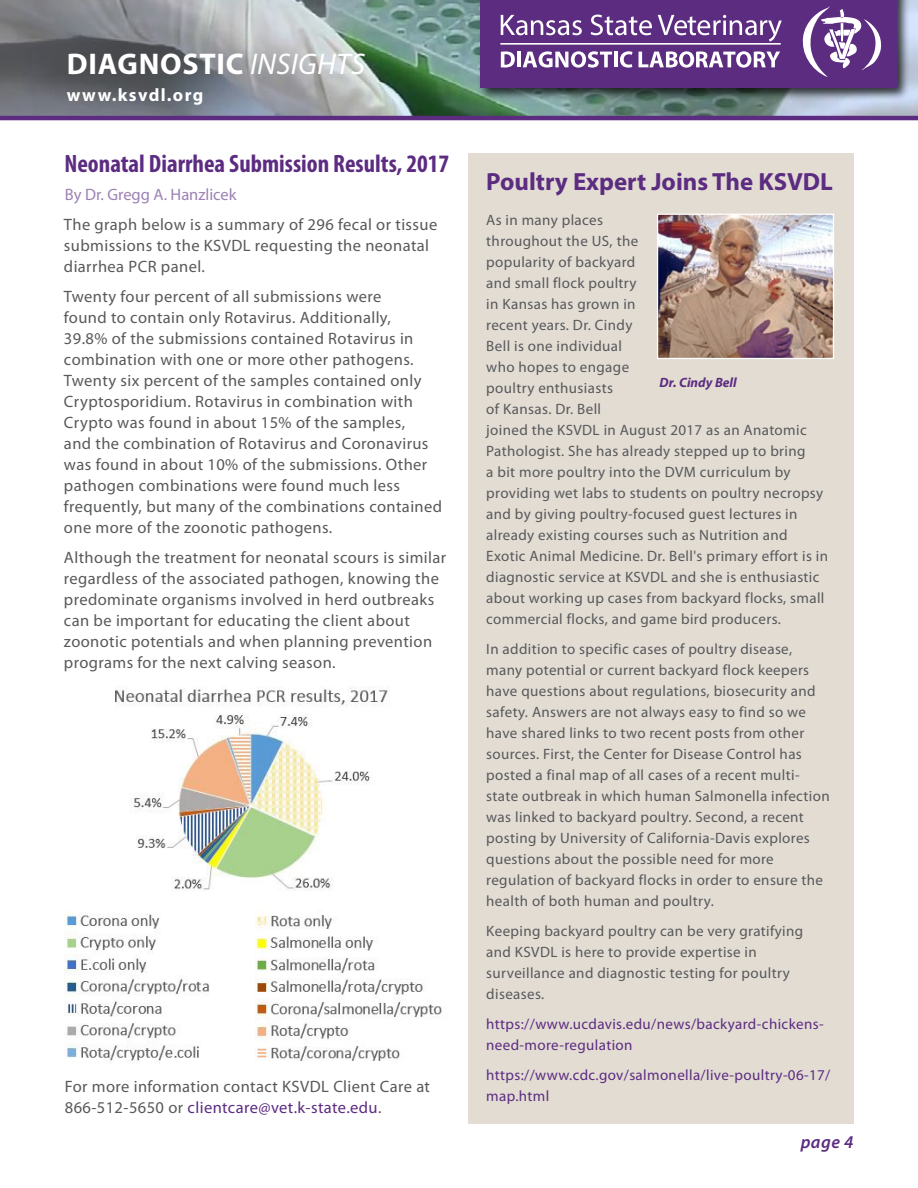
<style>
.page{position:relative;width:918px;height:1188px;background:#fff}
.page>*{position:absolute;margin:0;border:0;box-sizing:border-box;transform-origin:0 0}
.t1{font:700 30px "Myriad Pro";letter-spacing:.025em;color:#fff}
.t2{font:700 condensed 25.2px "Myriad Pro";color:#5c2c81}
.t3{font:700 24.9px "Myriad Pro";color:#5c2c81}
.t4{font:700 18px "Myriad Pro";letter-spacing:.075em;color:#fff}
.t5{font:italic 600 18px "Myriad Pro";color:#5c2c81}
.t6{font:16.5px/21px "Myriad Pro";letter-spacing:.025em;color:#58595b}
.t7{font:16.5px "Myriad Pro";color:#9d81b4}
.t8{font:15px/21px "Myriad Pro";letter-spacing:.025em;color:#58595b}
.t9{font:15px/21px "Myriad Pro";letter-spacing:.025em;color:#5c2c81}
.t10{font:italic 700 13.5px "Myriad Pro";color:#5c2c81}
.s1{font-weight:400;font-style:italic}
.s2{color:#5c2c81}
</style>
<div class="page">
<svg style="left:0;top:0;width:918px;height:120px;background:#7f898d"></svg>
<div style="left:478px;top:0;width:433px;height:101px;background:#000;opacity:.75"></div>
<div style="left:481px;top:0;width:416px;height:87px;background:#5c2c81"></div>
<svg style="left:501px;top:51px;width:14px;height:17px"></svg>
<hr style="left:517px;top:52px;width:4px;height:15px;background:#fff">
<svg style="left:523px;top:51px;width:89px;height:17px"></svg>
<hr style="left:614px;top:52px;width:4px;height:15px;background:#fff">
<svg style="left:620px;top:51px;width:13px;height:17px"></svg>
<svg style="left:639px;top:51px;width:141px;height:17px"></svg>
<svg style="left:501px;top:15px;width:81px;height:20px"></svg>
<svg style="left:591px;top:15px;width:61px;height:20px"></svg>
<svg style="left:658px;top:15px;width:124px;height:27px"></svg>
<hr style="left:500px;top:43px;width:281px;height:2px;background:#fff">
<img style="left:802px;top:6px;width:80px;height:71px">
<div style="left:468px;top:153px;width:386px;height:970px;background:#e2dcd3"></div>
<img style="left:659px;top:216px;width:173px;height:141px">
<div style="left:657px;top:214px;width:177px;height:145px;border:1px solid #fff"></div>
<img style="left:115px;top:686px;width:273px;height:205px">
<img style="left:65px;top:913px;width:144px;height:151px">
<img style="left:255px;top:910px;width:187px;height:151px">
<h1 class="t1" style="left:67px;top:47px;width:300px">DIAGNOSTIC <span class="s1">INSIGHTS</span></h1>
<p class="t4" style="left:67px;top:85px;width:138px">www.ksvdl.org</p>
<h2 class="t2" style="left:64px;top:150px;width:386px">Neonatal Diarrhea Submission Results, 2017</h2>
<p class="t7" style="left:65px;top:186px;width:173px">By Dr. Gregg A. Hanzlicek</p>
<p class="t6" style="left:64px;top:214px;width:375px">The graph below is a summary of 296 fecal or tissue submissions to the KSVDL requesting the neonatal diarrhea PCR panel.</p>
<p class="t6" style="left:64px;top:286px;width:380px">Twenty four percent of all submissions were<br>found to contain only Rotavirus. Additionally,<br>39.8% of the submissions contained Rotavirus in combination with one or more other pathogens.<br>Twenty six percent of the samples contained only Cryptosporidium. Rotavirus in combination with Crypto was found in about 15% of the samples,<br>and the combination of Rotavirus and Coronavirus was found in about 10% of the submissions. Other pathogen combinations were found much less frequently, but many of the combinations contained one more of the zoonotic pathogens.</p>
<p class="t6" style="left:64px;top:547px;width:384px">Although the treatment for neonatal scours is similar regardless of the associated pathogen, knowing the predominate organisms involved in herd outbreaks can be important for educating the client about zoonotic potentials and when planning prevention programs for the next calving season.</p>
<p class="t6" style="left:65px;top:1077px;width:367px">For more information contact KSVDL Client Care at<br>866-512-5650 or <span class="s2">clientcare@vet.k-state.edu</span>.</p>
<h3 class="t3" style="left:486px;top:168px;width:348px">Poultry Expert Joins The KSVDL</h3>
<p class="t8" style="left:486px;top:210px;width:343px">As in many places<br>throughout the US, the<br>popularity of backyard<br>and small flock poultry<br>in Kansas has grown in<br>recent years. Dr. Cindy<br>Bell is one individual<br>who hopes to engage<br>poultry enthusiasts<br>of Kansas. Dr. Bell<br>joined the KSVDL in August 2017 as an Anatomic Pathologist. She has already stepped up to bring<br>a bit more poultry into the DVM curriculum by providing wet labs to students on poultry necropsy and by giving poultry-focused guest lectures in already existing courses such as Nutrition and Exotic Animal Medicine. Dr. Bell's primary effort is in diagnostic service at KSVDL and she is enthusiastic about working up cases from backyard flocks, small commercial flocks, and game bird producers.</p>
<p class="t8" style="left:486px;top:639px;width:345px">In addition to specific cases of poultry disease, many potential or current backyard flock keepers have questions about regulations, biosecurity and safety. Answers are not always easy to find so we have shared links to two recent posts from other sources. First, the Center for Disease Control has posted a final map of all cases of a recent multi&shy;state outbreak in which human Salmonella infection was linked to backyard poultry. Second, a recent posting by University of California-Davis explores questions about the possible need for more regulation of backyard flocks in order to ensure the health of both human and poultry.</p>
<p class="t8" style="left:486px;top:921px;width:318px">Keeping backyard poultry can be very gratifying and KSVDL is here to provide expertise in surveillance and diagnostic testing for poultry diseases.</p>
<p class="t9" style="left:486px;top:1014px;width:339px">https://www.ucdavis.edu/news/backyard-chickens&shy;need-more-regulation</p>
<p class="t9" style="left:486px;top:1065px;width:346px">https://www.cdc.gov/salmonella/live-poultry-06-17/ map.html</p>
<p class="t10" style="left:660px;top:375px;width:79px">Dr. Cindy Bell</p>
<p class="t5" style="left:801px;top:1132px;width:54px">page 4</p>
</div>
